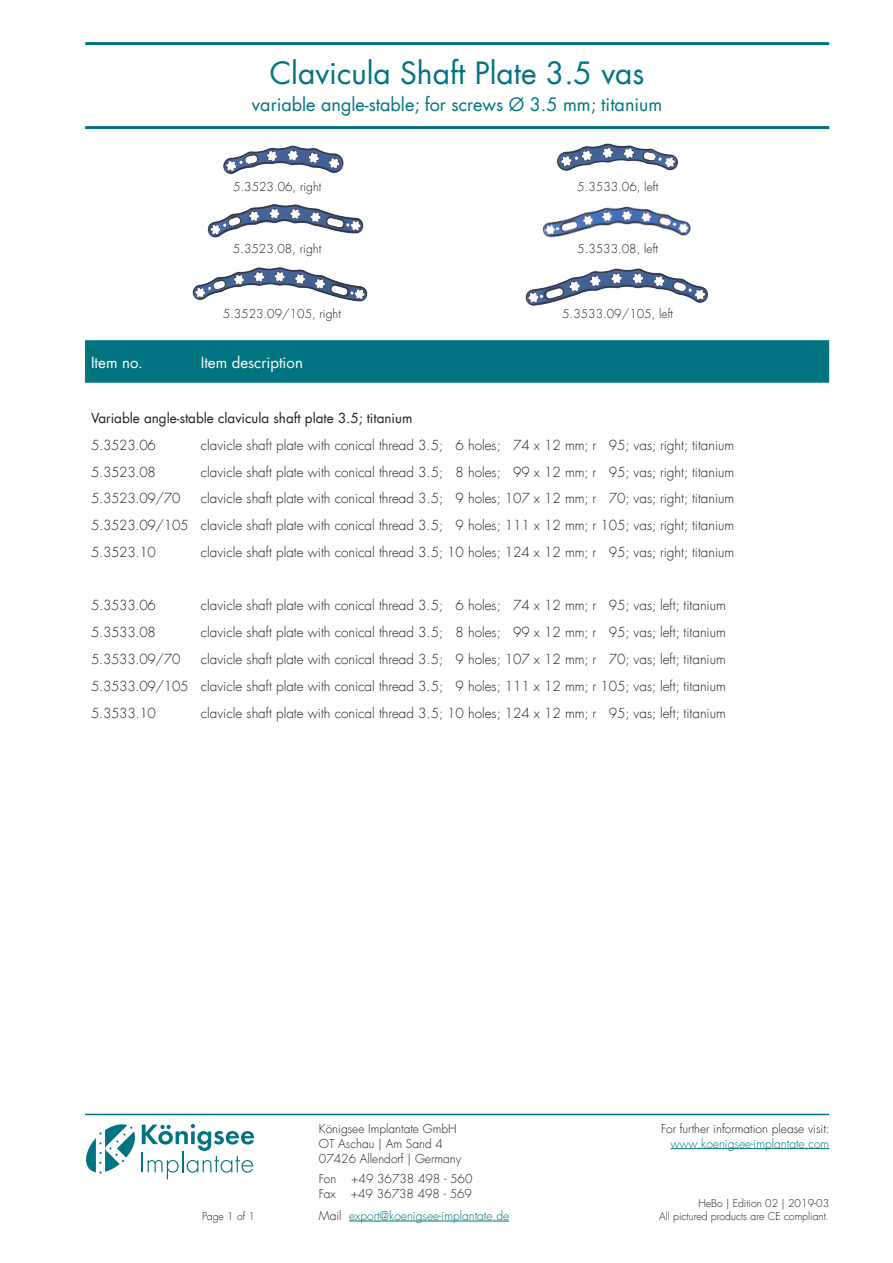
<style>
.page{position:relative;width:893px;height:1263px;background:#fff}
.page>*{position:absolute;margin:0;border:0;box-sizing:border-box;transform-origin:0 0}
.t1{font:30px "Futura Com";color:#007480}
.t2{font:18px "Futura Com";color:#007480}
.t3{font:15px "Futura Com";color:#fff}
.t4{font:300 13.5px "Futura Com";color:#231f20}
.t5{font:13.5px "Futura Com";color:#231f20}
.t6{font:300 13.5px "Futura Com";letter-spacing:-.02em;color:#231f20}
.t7{font:300 12px "Futura Com";color:#231f20}
.t8{font:300 12px "Futura Com";color:#007480}
.t9{font:300 10.5px "Futura Com";color:#231f20}
.s1{color:#231f20}
</style>
<div class="page">
<hr style="left:85px;top:42px;width:744px;height:3px;background:#007480">
<hr style="left:85px;top:126px;width:744px;height:3px;background:#007480">
<hr style="left:85px;top:1114px;width:744px;height:1px;background:#007480">
<hr style="left:670px;top:1148px;width:159px;height:1px;background:#007480">
<hr style="left:349px;top:1221px;width:160px;height:1px;background:#007480">
<svg style="left:142px;top:1124px;width:112px;height:55px"></svg>
<svg style="left:86px;top:1124px;width:49px;height:49px"></svg>
<div style="left:85px;top:340px;width:744px;height:43px;background:#007480"></div>
<img style="left:557px;top:143px;width:121px;height:28px">
<img style="left:223px;top:145px;width:121px;height:29px">
<img style="left:207px;top:204px;width:157px;height:34px">
<img style="left:192px;top:267px;width:176px;height:35px">
<img style="left:542px;top:206px;width:149px;height:32px">
<img style="left:525px;top:268px;width:184px;height:38px">
<h1 class="t1" style="left:270px;top:53px;width:376px">Clavicula Shaft Plate 3.5 vas</h1>
<h2 class="t2" style="left:252px;top:93px;width:412px">variable angle-stable; for screws Ø 3.5 mm; titanium</h2>
<p class="t7" style="left:233px;top:178px;width:90px">5.3523.06, right</p>
<p class="t7" style="left:577px;top:179px;width:82px">5.3533.06, left</p>
<p class="t7" style="left:233px;top:241px;width:90px">5.3523.08, right</p>
<p class="t7" style="left:577px;top:241px;width:82px">5.3533.08, left</p>
<p class="t7" style="left:223px;top:305px;width:120px">5.3523.09/105, right</p>
<p class="t7" style="left:562px;top:305px;width:112px">5.3533.09/105, left</p>
<p class="t3" style="left:91px;top:352px;width:53px">Item no.</p>
<p class="t3" style="left:201px;top:352px;width:104px">Item description</p>
<p class="t5" style="left:91px;top:409px;width:323px">Variable angle-stable clavicula shaft plate 3.5; titanium</p>
<p class="t4" style="left:91px;top:436px;width:66px">5.3523.06</p>
<p class="t4" style="left:201px;top:436px;width:535px">clavicle shaft plate with conical thread 3.5; 6 holes; 74 x 12 mm; r 95; vas; right; titanium</p>
<p class="t4" style="left:91px;top:463px;width:66px">5.3523.08</p>
<p class="t4" style="left:201px;top:463px;width:535px">clavicle shaft plate with conical thread 3.5; 8 holes; 99 x 12 mm; r 95; vas; right; titanium</p>
<p class="t4" style="left:91px;top:490px;width:91px">5.3523.09/70</p>
<p class="t4" style="left:201px;top:490px;width:535px">clavicle shaft plate with conical thread 3.5; 9 holes; 107 x 12 mm; r 70; vas; right; titanium</p>
<p class="t6" style="left:91px;top:516px;width:99px">5.3523.09/105</p>
<p class="t4" style="left:201px;top:516px;width:535px">clavicle shaft plate with conical thread 3.5; 9 holes; 111 x 12 mm; r 105; vas; right; titanium</p>
<p class="t4" style="left:91px;top:543px;width:66px">5.3523.10</p>
<p class="t4" style="left:201px;top:543px;width:535px">clavicle shaft plate with conical thread 3.5; 10 holes; 124 x 12 mm; r 95; vas; right; titanium</p>
<p class="t4" style="left:91px;top:597px;width:66px">5.3533.06</p>
<p class="t4" style="left:201px;top:597px;width:527px">clavicle shaft plate with conical thread 3.5; 6 holes; 74 x 12 mm; r 95; vas; left; titanium</p>
<p class="t4" style="left:91px;top:623px;width:66px">5.3533.08</p>
<p class="t4" style="left:201px;top:623px;width:527px">clavicle shaft plate with conical thread 3.5; 8 holes; 99 x 12 mm; r 95; vas; left; titanium</p>
<p class="t4" style="left:91px;top:650px;width:91px">5.3533.09/70</p>
<p class="t4" style="left:201px;top:650px;width:527px">clavicle shaft plate with conical thread 3.5; 9 holes; 107 x 12 mm; r 70; vas; left; titanium</p>
<p class="t6" style="left:91px;top:677px;width:99px">5.3533.09/105</p>
<p class="t4" style="left:201px;top:677px;width:527px">clavicle shaft plate with conical thread 3.5; 9 holes; 111 x 12 mm; r 105; vas; left; titanium</p>
<p class="t4" style="left:91px;top:704px;width:66px">5.3533.10</p>
<p class="t4" style="left:201px;top:704px;width:527px">clavicle shaft plate with conical thread 3.5; 10 holes; 124 x 12 mm; r 95; vas; left; titanium</p>
<p class="t7" style="left:661px;top:1121px;width:170px">For further information please visit:</p>
<p class="t8" style="left:670px;top:1135px;width:160px">www.koenigsee-implantate.com</p>
<p class="t7" style="left:319px;top:1121px;width:139px">Königsee Implantate GmbH</p>
<p class="t7" style="left:319px;top:1136px;width:125px">OT Aschau | Am Sand 4</p>
<p class="t7" style="left:319px;top:1151px;width:144px">07426 Allendorf | Germany</p>
<p class="t7" style="left:319px;top:1171px;width:155px">Fon +49 36738 498 - 560</p>
<p class="t7" style="left:319px;top:1185px;width:155px">Fax +49 36738 498 - 569</p>
<p class="t8" style="left:319px;top:1208px;width:192px"><span class="s1">Mail</span> export@koenigsee-implantate.de</p>
<p class="t9" style="left:698px;top:1197px;width:132px">HeBo | Edition 02 | 2019-03</p>
<p class="t9" style="left:202px;top:1209px;width:54px">Page 1 of 1</p>
<p class="t9" style="left:659px;top:1209px;width:172px">All pictured products are CE compliant.</p>
</div>
